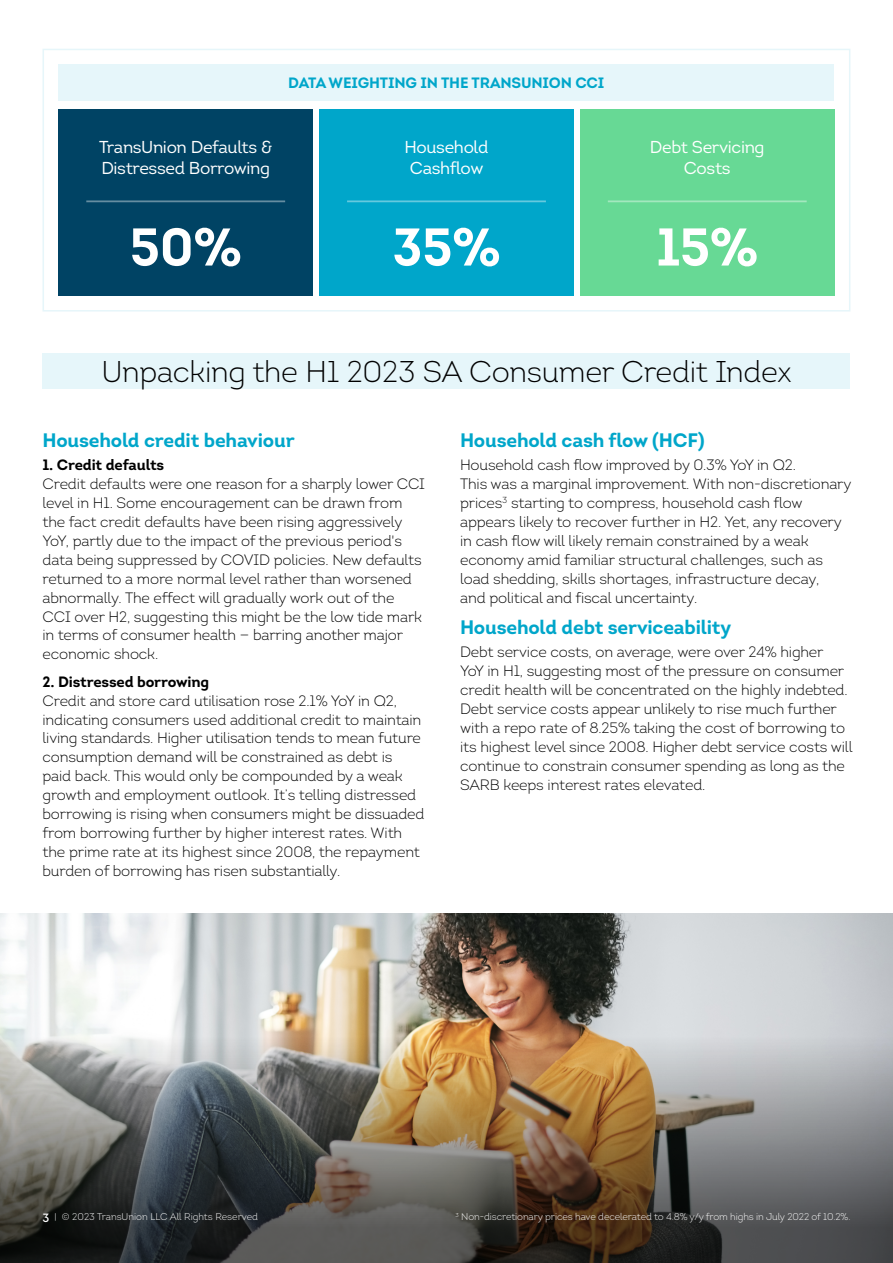
<style>
.page{position:relative;width:893px;height:1263px;background:#fff}
.page>*{position:absolute;margin:0;border:0;box-sizing:border-box;transform-origin:0 0}
.t1{font:700 53.1px "Intro";color:#fff}
.t2{font:300 30px "Intro";letter-spacing:-.01em;color:#000}
.t3{font:700 19.5px "Intro";letter-spacing:-.01em;color:#00a6ca}
.t4{font:17.25px/21px "Intro";letter-spacing:-.02em;color:#fff;text-align:center}
.t5{font:300 15px/18.9px "Intro";letter-spacing:-.01em;color:#000}
.t6{font:700 15px "Intro";letter-spacing:-.01em;color:#000}
.t7{font:700 15px "Intro";letter-spacing:-.01em;color:#00a6ca}
.t8{font:300 9.75px "Intro";letter-spacing:-.01em;color:#fff}
.s1{font-weight:600;font-size:12px}
</style>
<div class="page">
<img style="left:0;top:914px;width:893px;height:75px">
<img style="left:0;top:989px;width:893px;height:274px">
<div style="left:43px;top:353px;width:807px;height:35px;background:#e6f6fa"></div>
<div style="left:43px;top:49px;width:807px;height:263px;border:2px solid #e6f6fa"></div>
<div style="left:59px;top:110px;width:254px;height:186px;background:#004364"></div>
<hr style="left:86px;top:200px;width:199px;height:2px;background:#fff">
<div style="left:319px;top:110px;width:254px;height:186px;background:#00a6ca"></div>
<hr style="left:347px;top:200px;width:199px;height:2px;background:#fff">
<div style="left:580px;top:110px;width:254px;height:186px;background:#67d995"></div>
<hr style="left:608px;top:200px;width:199px;height:2px;background:#fff">
<div style="left:59px;top:64px;width:775px;height:37px;background:#e6f6fa"></div>
<p class="t7" style="left:288px;top:73px;width:318px">DATA WEIGHTING IN THE TRANSUNION CCI</p>
<p class="t4" style="left:99px;top:136px;width:175px;text-align:left">TransUnion Defaults &amp;<br>Distressed Borrowing</p>
<h1 class="t1" style="left:129px;top:213px;width:114px">50%</h1>
<p class="t4" style="left:405px;top:136px;width:85px">Household<br>Cashflow</p>
<h1 class="t1" style="left:392px;top:213px;width:110px">35%</h1>
<p class="t4" style="left:650px;top:136px;width:116px">Debt Servicing<br>Costs</p>
<h1 class="t1" style="left:656px;top:213px;width:104px">15%</h1>
<h2 class="t2" style="left:101px;top:353px;width:692px">Unpacking the H1 2023 SA Consumer Credit Index</h2>
<h3 class="t3" style="left:43px;top:428px;width:254px">Household credit behaviour</h3>
<p class="t6" style="left:43px;top:455px;width:123px">1. Credit defaults</p>
<p class="t5" style="left:43px;top:474px;width:384px">Credit defaults were one reason for a sharply lower CCI level in H1. Some encouragement can be drawn from the fact credit defaults have been rising aggressively YoY, partly due to the impact of the previous period's data being suppressed by COVID policies. New defaults returned to a more normal level rather than worsened abnormally. The effect will gradually work out of the CCI over H2, suggesting this might be the low tide mark in terms of consumer health — barring another major economic shock.</p>
<p class="t6" style="left:43px;top:672px;width:168px">2. Distressed borrowing</p>
<p class="t5" style="left:43px;top:691px;width:383px">Credit and store card utilisation rose 2.1% YoY in Q2, indicating consumers used additional credit to maintain living standards. Higher utilisation tends to mean future consumption demand will be constrained as debt is paid back. This would only be compounded by a weak growth and employment outlook. It’s telling distressed borrowing is rising when consumers might be dissuaded from borrowing further by higher interest rates. With the prime rate at its highest since 2008, the repayment burden of borrowing has risen substantially.</p>
<h3 class="t3" style="left:460px;top:428px;width:246px">Household cash flow (HCF)</h3>
<p class="t5" style="left:460px;top:456px;width:393px">Household cash flow improved by 0.3% YoY in Q2.<br>This was a marginal improvement. With non-discretionary prices<sup>3</sup> starting to compress, household cash flow appears likely to recover further in H2. Yet, any recovery in cash flow will likely remain constrained by a weak economy amid familiar structural challenges, such as load shedding, skills shortages, infrastructure decay,<br>and political and fiscal uncertainty.</p>
<h3 class="t3" style="left:460px;top:615px;width:273px">Household debt serviceability</h3>
<p class="t5" style="left:460px;top:642px;width:394px">Debt service costs, on average, were over 24% higher<br>YoY in H1, suggesting most of the pressure on consumer credit health will be concentrated on the highly indebted.<br>Debt service costs appear unlikely to rise much further with a repo rate of 8.25% taking the cost of borrowing to its highest level since 2008. Higher debt service costs will continue to constrain consumer spending as long as the SARB keeps interest rates elevated.</p>
<p class="t8" style="left:43px;top:1211px;width:217px"><span class="s1">3</span> | © 2023 TransUnion LLC All Rights Reserved</p>
<p class="t8" style="left:456px;top:1211px;width:396px"><sup>3</sup> Non-discretionary prices have decelerated to 4.8% y/y from highs in July 2022 of 10.2%.</p>
</div>
